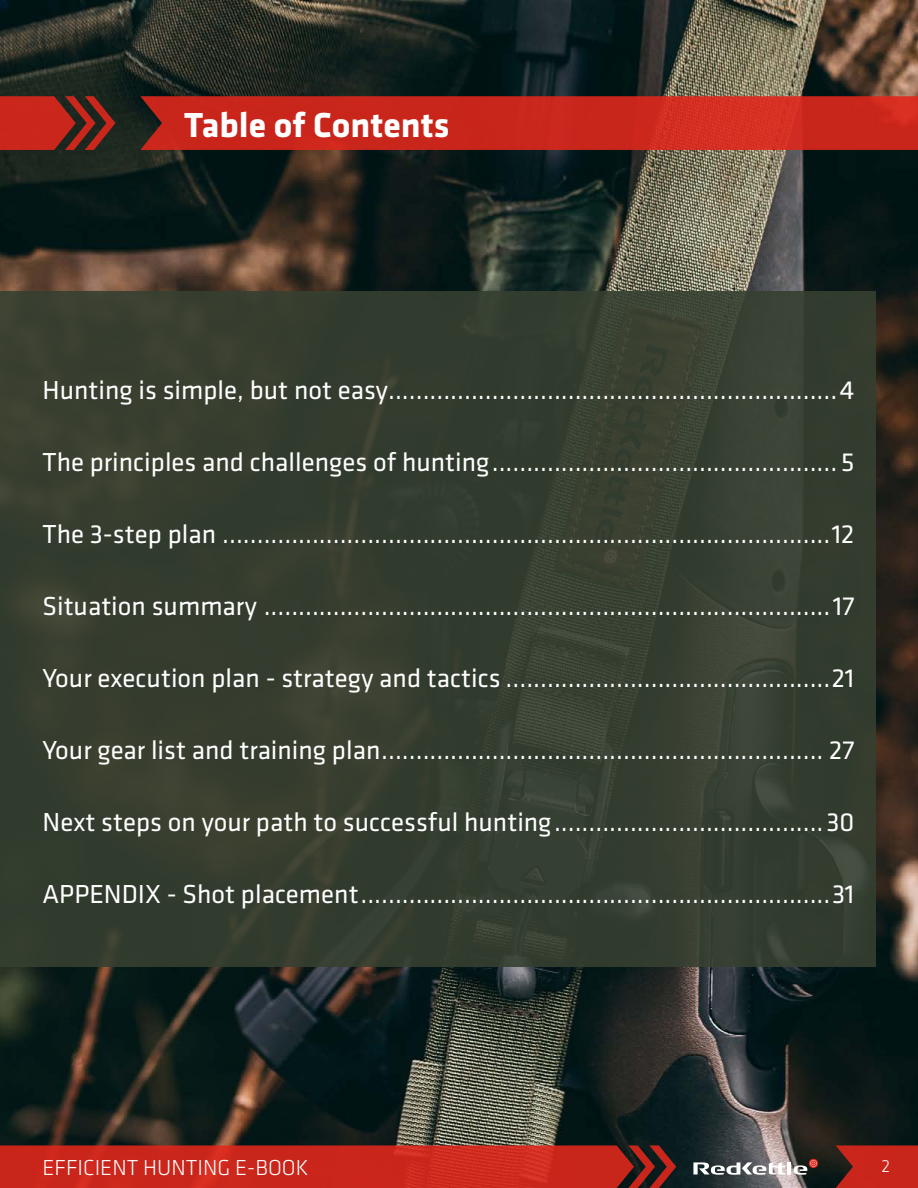
<style>
.page{position:relative;width:918px;height:1188px;background:#fff}
.page>*{position:absolute;margin:0;border:0;box-sizing:border-box;transform-origin:0 0}
.t1{font:700 36px "Klavika Basic";color:#fff}
.t2{font:27px "Klavika Basic";color:#fff}
.t3{font:300 22.5px "Klavika Basic";color:#fff}
.t4{font:300 18px "Klavika Basic";color:#fff}
</style>
<div class="page">
<img style="left:0;top:0;width:918px;height:1145px">
<svg style="left:0;top:1145px;width:918px;height:43px;background:#ad2f27"></svg>
<div style="left:0;top:291px;width:875px;height:676px;background:#364031"></div>
<svg style="left:0;top:96px;width:918px;height:54px;background:#bd271d"></svg>
<h1 class="t1" style="left:184px;top:99px;width:267px">Table of Contents</h1>
<p class="t2" style="left:43px;top:373px;width:813px">Hunting is simple, but not easy.................................................................4</p>
<p class="t2" style="left:43px;top:445px;width:813px">The principles and challenges of hunting.................................................. 5</p>
<p class="t2" style="left:43px;top:517px;width:813px">The 3-step plan ........................................................................................12</p>
<p class="t2" style="left:43px;top:589px;width:813px">Situation summary ..................................................................................17</p>
<p class="t2" style="left:43px;top:661px;width:813px">Your execution plan - strategy and tactics ...............................................21</p>
<p class="t2" style="left:43px;top:733px;width:813px">Your gear list and training plan................................................................ 27</p>
<p class="t2" style="left:43px;top:805px;width:813px">Next steps on your path to successful hunting.......................................30</p>
<p class="t2" style="left:43px;top:877px;width:813px">APPENDIX - Shot placement....................................................................31</p>
<p class="t3" style="left:43px;top:1154px;width:268px">EFFICIENT HUNTING E-BOOK</p>
<p class="t4" style="left:881px;top:1155px;width:10px">2</p>
</div>
